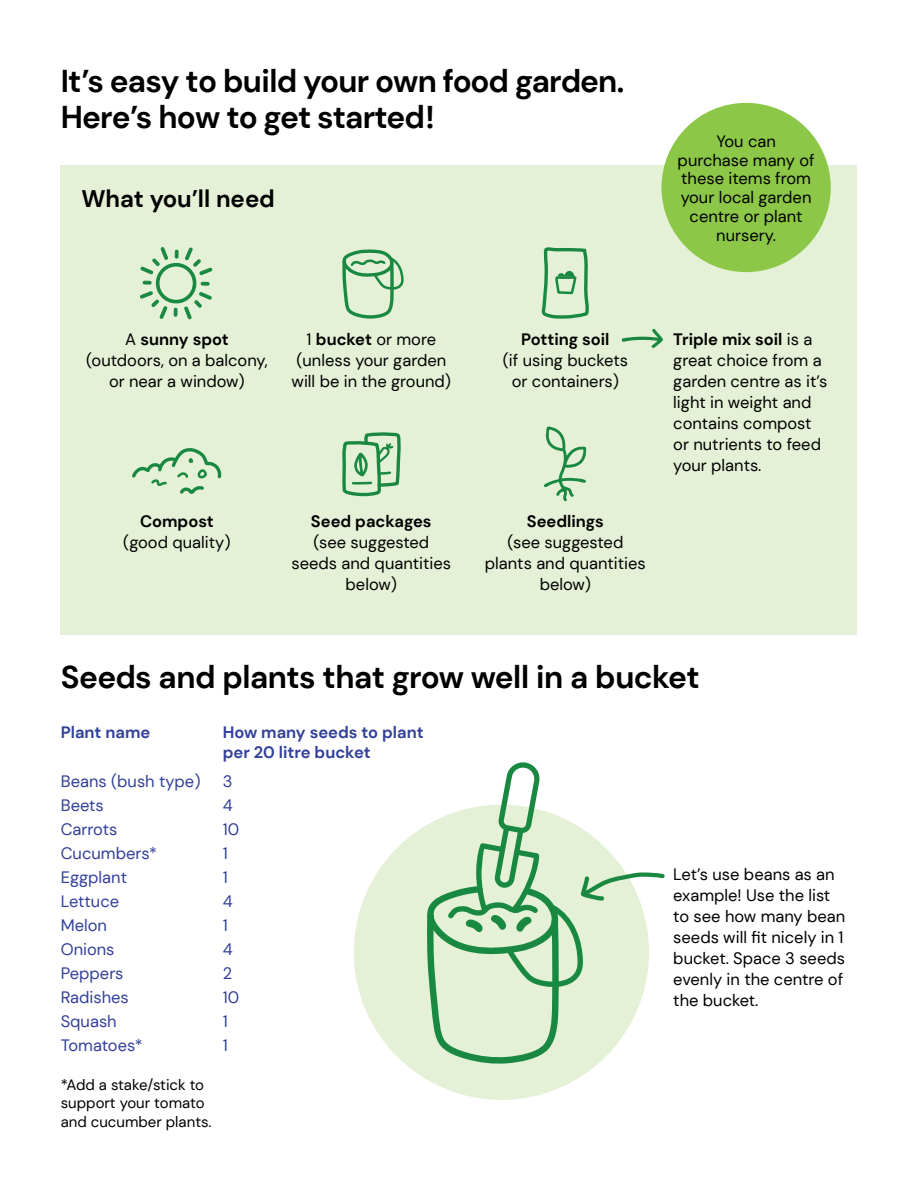
<style>
.page{position:relative;width:918px;height:1188px;background:#fff}
.page>*{position:absolute;margin:0;border:0;box-sizing:border-box;transform-origin:0 0}
.t1{font:700 31.5px/36px "DM Sans";letter-spacing:-.025em;color:#000}
.t2{font:700 24px "DM Sans";color:#000}
.t3{font:16.5px/21px "DM Sans";color:#000;text-align:center}
.t4{font:16.5px "DM Sans";color:#32409a}
.t5{font:700 16.5px/19.5px "DM Sans";color:#32409a}
.t6{font:700 16.5px "DM Sans";color:#000}
.t7{font:15px/18.8px "DM Sans";color:#000}
.s1{font-weight:700}
</style>
<div class="page">
<div style="left:61px;top:166px;width:796px;height:469px;background:#e5f1d6"></div>
<svg style="left:140px;top:247px;width:73px;height:73px"></svg>
<svg style="left:342px;top:249px;width:62px;height:70px"></svg>
<svg style="left:541px;top:247px;width:48px;height:72px"></svg>
<svg style="left:622px;top:328px;width:41px;height:20px"></svg>
<svg style="left:132px;top:448px;width:90px;height:46px"></svg>
<svg style="left:342px;top:432px;width:59px;height:65px"></svg>
<svg style="left:543px;top:427px;width:44px;height:74px"></svg>
<div style="left:354px;top:805px;width:295px;height:295px;background:#e5f1d6;border-radius:50%"></div>
<svg style="left:421px;top:762px;width:244px;height:305px"></svg>
<div style="left:662px;top:103px;width:169px;height:169px;background:#8cc747;border-radius:50%"></div>
<h1 class="t1" style="left:61px;top:63px;width:565px">It’s easy to build your own food garden.<br>Here’s how to get started!</h1>
<h2 class="t2" style="left:81px;top:183px;width:195px">What you’ll need</h2>
<p class="t3" style="left:678px;top:132px;width:138px;line-height:18.8px">You can<br>purchase many of these items from your local garden centre or plant nursery.</p>
<p class="t3" style="left:86px;top:329px;width:183px">A <span class="s1">sunny spot </span>(outdoors, on a balcony, or near a window)</p>
<p class="t3" style="left:292px;top:329px;width:161px">1 <span class="s1">bucket</span> or more (unless your garden will be in the ground)</p>
<p class="t6" style="left:521px;top:329px;width:90px">Potting soil</p>
<p class="t3" style="left:503px;top:350px;width:127px">(if using buckets or containers)</p>
<p class="t6" style="left:140px;top:510px;width:75px">Compost</p>
<p class="t3" style="left:123px;top:531px;width:109px">(good quality)</p>
<p class="t6" style="left:311px;top:510px;width:122px">Seed packages</p>
<p class="t3" style="left:292px;top:531px;width:161px">(see suggested seeds and quantities below)</p>
<p class="t6" style="left:527px;top:510px;width:79px">Seedlings</p>
<p class="t3" style="left:485px;top:531px;width:162px">(see suggested plants and quantities below)</p>
<p class="t3" style="left:673px;top:329px;width:156px;text-align:left"><span class="s1">Triple mix soil</span> is a great choice from a garden centre as it’s light in weight and contains compost or nutrients to feed your plants.</p>
<h1 class="t1" style="left:61px;top:659px;width:640px">Seeds and plants that grow well in a bucket</h1>
<p class="t5" style="left:61px;top:723px;width:91px">Plant name</p>
<p class="t5" style="left:223px;top:723px;width:202px">How many seeds to plant per 20 litre bucket</p>
<p class="t4" style="left:61px;top:771px;width:141px">Beans (bush type)</p>
<p class="t4" style="left:223px;top:771px;width:11px">3</p>
<p class="t4" style="left:61px;top:795px;width:45px">Beets</p>
<p class="t4" style="left:223px;top:795px;width:11px">4</p>
<p class="t4" style="left:61px;top:819px;width:58px">Carrots</p>
<p class="t4" style="left:223px;top:819px;width:18px">10</p>
<p class="t4" style="left:61px;top:843px;width:98px">Cucumbers*</p>
<p class="t4" style="left:223px;top:843px;width:6px">1</p>
<p class="t4" style="left:61px;top:867px;width:68px">Eggplant</p>
<p class="t4" style="left:223px;top:867px;width:6px">1</p>
<p class="t4" style="left:61px;top:891px;width:60px">Lettuce</p>
<p class="t4" style="left:223px;top:891px;width:11px">4</p>
<p class="t4" style="left:61px;top:915px;width:48px">Melon</p>
<p class="t4" style="left:223px;top:915px;width:6px">1</p>
<p class="t4" style="left:61px;top:939px;width:55px">Onions</p>
<p class="t4" style="left:223px;top:939px;width:11px">4</p>
<p class="t4" style="left:61px;top:963px;width:64px">Peppers</p>
<p class="t4" style="left:223px;top:963px;width:11px">2</p>
<p class="t4" style="left:61px;top:987px;width:70px">Radishes</p>
<p class="t4" style="left:223px;top:987px;width:18px">10</p>
<p class="t4" style="left:61px;top:1011px;width:57px">Squash</p>
<p class="t4" style="left:223px;top:1011px;width:6px">1</p>
<p class="t4" style="left:61px;top:1035px;width:83px">Tomatoes*</p>
<p class="t4" style="left:223px;top:1035px;width:6px">1</p>
<p class="t7" style="left:61px;top:1075px;width:152px">*Add a stake/stick to support your tomato and cucumber plants.</p>
<p class="t3" style="left:673px;top:864px;width:173px;text-align:left">Let’s use beans as an example! Use the list to see how many bean seeds will fit nicely in 1 bucket. Space 3 seeds evenly in the centre of the bucket.</p>
</div>
